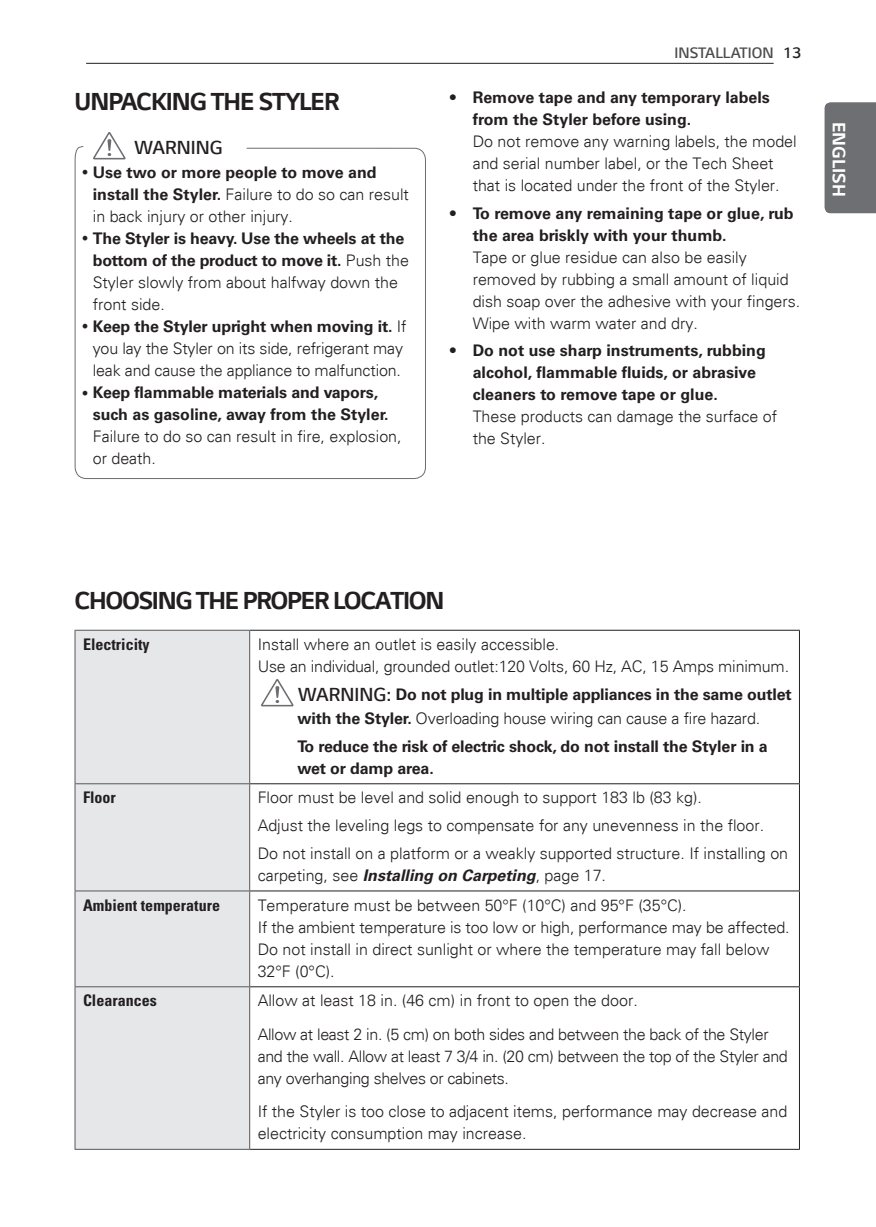
<style>
.page{position:relative;width:876px;height:1227px;background:#fff}
.page>*{position:absolute;margin:0;border:0;box-sizing:border-box;transform-origin:0 0}
.t1{font:700 26px "LG Smart";letter-spacing:-.05em;color:#231f20}
.t2{font:300 20px "LG Smart";color:#231f20}
.t3{font:700 19px "LG Smart";color:#fff}
.t4{font:300 16px/22px "Univers";color:#231f20}
.t5{font:700 16px/22px "Univers";color:#231f20}
.t6{font:300 16px/33.4px "Univers";letter-spacing:-.02em;color:#231f20}
.t7{font:700 condensed 16px "Univers LT Std";color:#231f20}
.t8{font:300 16px "LG Smart";color:#4a4b4c}
.s1{color:#231f20}
.s2{font-weight:700}
.s3{font-family:"LG Smart";font-weight:300;font-size:20px}
.s4{font-weight:300}
.s5{font-weight:700;font-style:italic}
</style>
<div class="page">
<div style="left:824px;top:103px;width:51px;height:110px;background:#6e6f72"></div>
<hr style="left:86px;top:63px;width:687px;height:1px;background:#231f20">
<svg style="left:101px;top:132px;width:17px;height:13px"></svg>
<svg style="left:74px;top:145px;width:352px;height:334px"></svg>
<div style="left:76px;top:631px;width:173px;height:518px;background:#e6e7e9"></div>
<hr style="left:75px;top:630px;width:175px;height:1px;background:#57585a">
<hr style="left:75px;top:630px;width:1px;height:153px;background:#57585a">
<hr style="left:249px;top:630px;width:1px;height:153px;background:#57585a">
<hr style="left:75px;top:783px;width:175px;height:1px;background:#57585a">
<hr style="left:75px;top:784px;width:1px;height:106px;background:#57585a">
<hr style="left:249px;top:784px;width:1px;height:106px;background:#57585a">
<hr style="left:75px;top:890px;width:175px;height:1px;background:#57585a">
<hr style="left:75px;top:891px;width:1px;height:95px;background:#57585a">
<hr style="left:249px;top:891px;width:1px;height:95px;background:#57585a">
<hr style="left:75px;top:986px;width:175px;height:1px;background:#57585a">
<hr style="left:75px;top:987px;width:1px;height:162px;background:#57585a">
<hr style="left:249px;top:987px;width:1px;height:162px;background:#57585a">
<hr style="left:75px;top:1149px;width:175px;height:1px;background:#57585a">
<hr style="left:250px;top:630px;width:549px;height:1px;background:#231f20">
<hr style="left:798px;top:630px;width:1px;height:153px;background:#231f20">
<hr style="left:250px;top:783px;width:549px;height:1px;background:#231f20">
<hr style="left:798px;top:784px;width:1px;height:106px;background:#231f20">
<hr style="left:250px;top:890px;width:549px;height:1px;background:#231f20">
<hr style="left:798px;top:891px;width:1px;height:95px;background:#231f20">
<hr style="left:250px;top:986px;width:549px;height:1px;background:#231f20">
<hr style="left:798px;top:987px;width:1px;height:162px;background:#231f20">
<hr style="left:250px;top:1149px;width:549px;height:1px;background:#231f20">
<svg style="left:261px;top:679px;width:32px;height:27px"></svg>
<svg style="left:83px;top:170px;width:4px;height:5px"></svg>
<svg style="left:83px;top:236px;width:4px;height:5px"></svg>
<svg style="left:83px;top:324px;width:4px;height:5px"></svg>
<svg style="left:83px;top:390px;width:4px;height:5px"></svg>
<p class="t8" style="left:674px;top:42px;width:128px">INSTALLATION <span class="s1">13</span></p>
<h1 class="t1" style="left:75px;top:84px;width:212px">UNPACKING THE Styler</h1>
<p class="t5" style="left:472px;top:86px;width:298px;text-indent:-23px">• Remove tape and any temporary labels from the Styler before using.</p>
<p class="t4" style="left:472px;top:130px;width:325px">Do not remove any warning labels, the model and serial number label, or the Tech Sheet that is located under the front of the Styler.</p>
<p class="t5" style="left:472px;top:202px;width:322px;text-indent:-23px">• To remove any remaining tape or glue, rub the area briskly with your thumb.</p>
<p class="t4" style="left:472px;top:246px;width:329px">Tape or glue residue can also be easily removed by rubbing a small amount of liquid dish soap over the adhesive with your fingers.<br>Wipe with warm water and dry.</p>
<p class="t5" style="left:472px;top:340px;width:294px;text-indent:-23px">• Do not use sharp instruments, rubbing alcohol, flammable fluids, or abrasive cleaners to remove tape or glue.</p>
<p class="t4" style="left:472px;top:405px;width:306px">These products can damage the surface of the Styler.</p>
<p class="t2" style="left:134px;top:134px;width:31px">WARNING</p>
<p class="t4" style="left:93px;top:161px;width:317px"><span class="s2">Use two or more people to move and install the Styler.</span> Failure to do so can result in back injury or other injury.</p>
<p class="t4" style="left:93px;top:227px;width:317px"><span class="s2">The Styler is heavy. Use the wheels at the bottom of the product to move it.</span> Push the Styler slowly from about halfway down the front side.<br><span class="s2">Keep the Styler upright when moving it.</span> If you lay the Styler on its side, refrigerant may leak and cause the appliance to malfunction.</p>
<p class="t5" style="left:93px;top:382px;width:297px">Keep flammable materials and vapors, such as gasoline, away from the Styler.</p>
<p class="t4" style="left:93px;top:425px;width:310px">Failure to do so can result in fire, explosion, or death.</p>
<p class="t3" style="left:851px;top:122px;width:76px;rotate:90deg">ENGLISH</p>
<h1 class="t1" style="left:75px;top:583px;width:371px">CHOOSING THE PROPER LOCATION</h1>
<p class="t7" style="left:83px;top:634px;width:68px">Electricity</p>
<p class="t4" style="left:257px;top:633px;width:532px">Install where an outlet is easily accessible.<br>Use an individual, grounded outlet:120 Volts, 60 Hz, AC, 15 Amps minimum.</p>
<p class="t2" style="left:298px;top:681px;width:31px">WARNING</p>
<p class="t5" style="left:297px;top:683px;width:495px;line-height:23.4px;text-indent:89px"><span class="s3">:</span> Do not plug in multiple appliances in the same outlet with the Styler. <span class="s4">Overloading house wiring can cause a fire hazard.</span></p>
<p class="t5" style="left:297px;top:735px;width:471px">To reduce the risk of electric shock, do not install the Styler in a wet or damp area.</p>
<p class="t7" style="left:83px;top:788px;width:34px">Floor</p>
<p class="t4" style="left:257px;top:784px;width:531px;line-height:27.6px">Floor must be level and solid enough to support 183 lb (83 kg).<br>Adjust the leveling legs to compensate for any unevenness in the floor.<br>Do not install on a platform or a weakly supported structure. If installing on</p>
<p class="t4" style="left:257px;top:864px;width:349px">carpeting, see <span class="s5">Installing on Carpeting</span>, page 17.</p>
<p class="t7" style="left:83px;top:895px;width:138px">Ambient temperature</p>
<p class="t4" style="left:257px;top:894px;width:533px">Temperature must be between 50°F (10°C) and 95°F (35°C).<br>If the ambient temperature is too low or high, performance may be affected.<br>Do not install in direct sunlight or where the temperature may fall below 32°F (0°C).</p>
<p class="t7" style="left:83px;top:991px;width:75px">Clearances</p>
<p class="t6" style="left:257px;top:984px;width:512px">Allow at least 18 in. (46 cm) in front to open the door.<br>Allow at least 2 in. (5 cm) on both sides and between the back of the Styler</p>
<p class="t6" style="left:257px;top:1045px;width:531px;line-height:22px">and the wall. Allow at least 7 3/4 in. (20 cm) between the top of the Styler and any overhanging shelves or cabinets.</p>
<p class="t4" style="left:257px;top:1100px;width:531px">If the Styler is too close to adjacent items, performance may decrease and electricity consumption may increase.</p>
</div>
